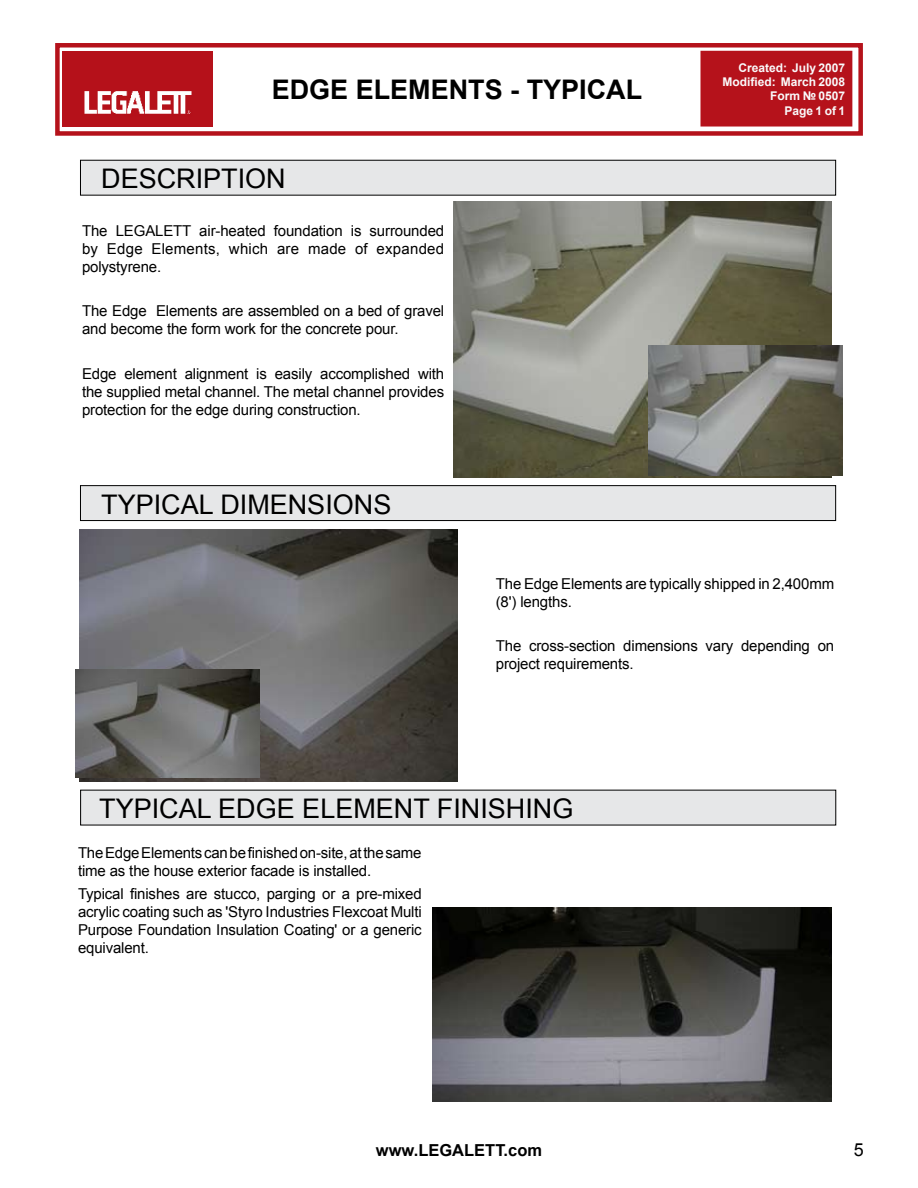
<style>
.page{position:relative;width:918px;height:1188px;background:#fff}
.page>*{position:absolute;margin:0;border:0;box-sizing:border-box;transform-origin:0 0}
.t1{font:27px "Arial";color:#000}
.t2{font:700 27px "Arial";color:#000}
.t3{font:18px "Arial";color:#000}
.t4{font:700 16.5px "Arial";color:#000}
.t5{font:15px/18px "Arial";letter-spacing:-.01em;color:#000}
.t6{font:700 12px/14.4px "Arial";color:#fafafb;text-align:right}
</style>
<div class="page">
<img style="left:453px;top:202px;width:378px;height:276px">
<div style="left:80px;top:160px;width:756px;height:35px;background:#e6e7e8"></div>
<div style="left:80px;top:486px;width:756px;height:35px;background:#e6e7e8"></div>
<div style="left:80px;top:485px;width:756px;height:36px;border:1px solid #000"></div>
<div style="left:81px;top:790px;width:755px;height:35px;background:#e6e7e8"></div>
<img style="left:432px;top:907px;width:400px;height:195px">
<div style="left:701px;top:52px;width:151px;height:74px;background:#b5121b"></div>
<div style="left:700px;top:51px;width:152px;height:76px;border:2px solid #b5121b"></div>
<div style="left:55px;top:43px;width:808px;height:93px;border:4px solid #b5121b"></div>
<img style="left:63px;top:52px;width:149px;height:74px">
<img style="left:80px;top:530px;width:378px;height:252px">
<img style="left:648px;top:346px;width:194px;height:129px">
<img style="left:76px;top:670px;width:183px;height:108px">
<h1 class="t2" style="left:272px;top:71px;width:372px">EDGE ELEMENTS - TYPICAL</h1>
<h1 class="t1" style="left:101px;top:161px;width:186px">DESCRIPTION</h1>
<p class="t5" style="left:82px;top:222px;width:364px;text-align:justify">The LEGALETT air-heated foundation is surrounded by Edge Elements, which are made of expanded polystyrene.</p>
<p class="t5" style="left:82px;top:302px;width:364px">The Edge Elements are assembled on a bed of gravel and become the form work for the concrete pour.</p>
<p class="t5" style="left:82px;top:365px;width:364px;text-align:justify">Edge element alignment is easily accomplished with the supplied metal channel. The metal channel provides protection for the edge during construction.</p>
<h1 class="t1" style="left:101px;top:486px;width:292px">TYPICAL DIMENSIONS</h1>
<p class="t6" style="left:722px;top:61px;width:124px">Created: July 2007<br>Modified: March 2008<br>Form № 0507<br>Page 1 of 1</p>
<p class="t5" style="left:496px;top:575px;width:340px">The Edge Elements are typically shipped in 2,400mm (8') lengths.</p>
<p class="t5" style="left:496px;top:637px;width:340px">The cross-section dimensions vary depending on project requirements.</p>
<h1 class="t1" style="left:99px;top:791px;width:476px">TYPICAL EDGE ELEMENT FINISHING</h1>
<p class="t5" style="left:78px;top:844px;width:345px">The Edge Elements can be finished on-site, at the same time as the house exterior facade is installed.</p>
<p class="t5" style="left:78px;top:885px;width:345px;text-align:justify">Typical finishes are stucco, parging or a pre-mixed acrylic coating such as 'Styro Industries Flexcoat Multi Purpose Foundation Insulation Coating' or a generic equivalent.</p>
<p class="t4" style="left:376px;top:1139px;width:168px">www.LEGALETT.com</p>
<p class="t3" style="left:854px;top:1137px;width:12px">5</p>
</div>
